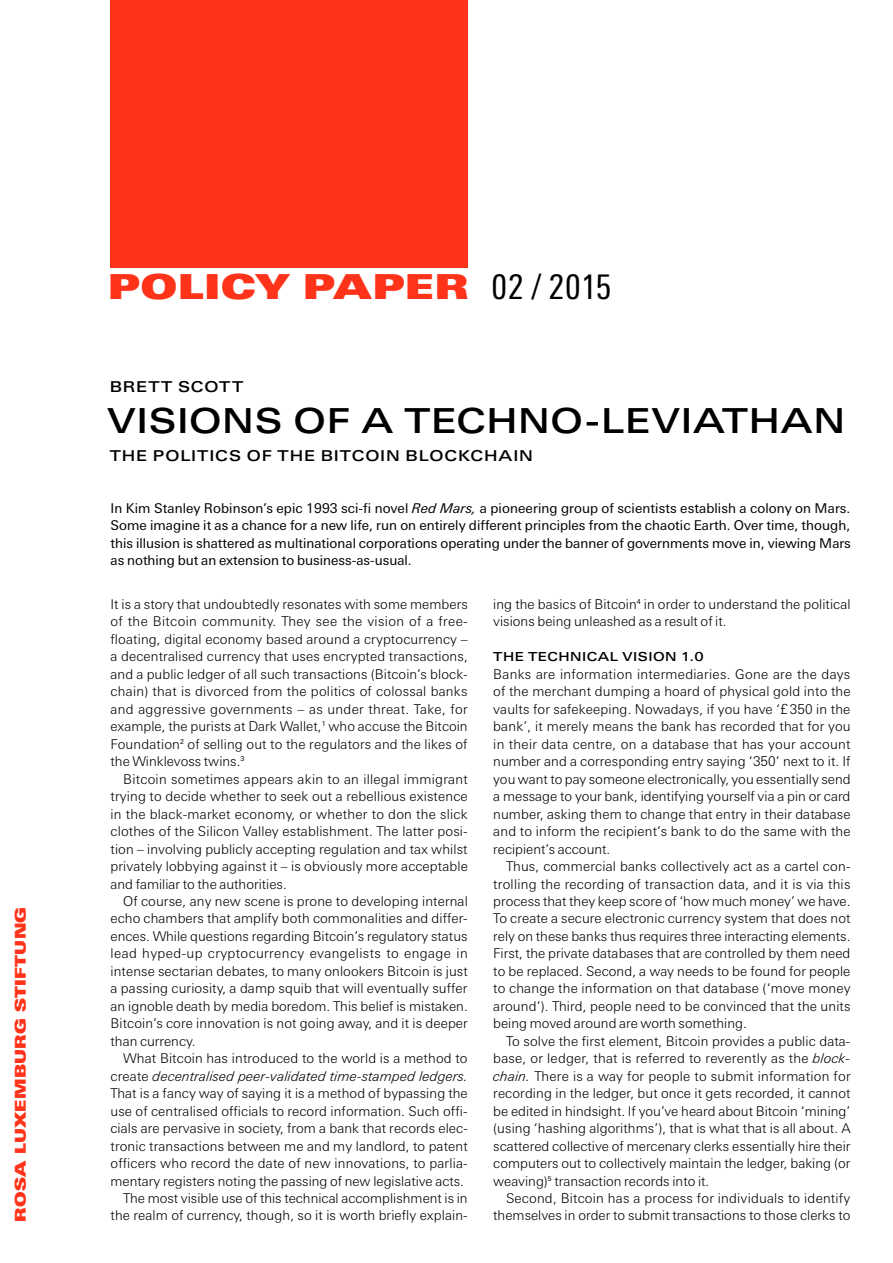
<style>
.page{position:relative;width:893px;height:1263px;background:#fff}
.page>*{position:absolute;margin:0;border:0;box-sizing:border-box;transform-origin:0 0}
.t1{font:500 34.5px "Linotype Univers Extd";letter-spacing:.02em;color:#000}
.t2{font:34.5px "Linotype Univers Extd X Black";letter-spacing:.025em;color:#ff3319}
.t3{font:500 15px "Linotype Univers Extd";letter-spacing:.055em;color:#000}
.t4{font:15px "Linotype Univers Extd X Black";letter-spacing:.015em;color:#ff3319}
.t5{font:300 13.5px/17.4px "Linotype Univers Basic";letter-spacing:.005em;color:#000;text-align:justify}
.t6{font:13.5px/17.4px "Linotype Univers Basic";color:#000;text-align:justify}
.t7{font:500 12.45px "Linotype Univers Extd";letter-spacing:.04em;color:#000}
.s1{font-family:"Linotype Univers";font-stretch:condensed;color:#000}
.s2{font-style:italic}
</style>
<div class="page">
<div style="left:111px;top:0;width:357px;height:268px;background:#ff3319"></div>
<p class="t4" style="left:11px;top:1221px;width:316px;rotate:-90deg">ROSA LUXEMBURG STIFTUNG</p>
<h1 class="t2" style="left:108px;top:266px;width:505px">POLICY PAPER <span class="s1">02 / 2015</span></h1>
<p class="t3" style="left:110px;top:377px;width:135px">BRETT SCOTT</p>
<h1 class="t1" style="left:108px;top:400px;width:739px">VISIONS OF A TECHNO-LEVIATHAN</h1>
<p class="t3" style="left:110px;top:446px;width:425px">THE POLITICS OF THE BITCOIN BLOCKCHAIN</p>
<p class="t6" style="left:111px;top:499px;width:742px">In Kim Stanley Robinson’s epic 1993 sci-fi novel <span class="s2">Red Mars,</span> a pioneering group of scientists establish a colony on Mars.<br>Some imagine it as a chance for a new life, run on entirely different principles from the chaotic Earth. Over time, though, this illusion is shattered as multinational corporations operating under the banner of governments move in, viewing Mars as nothing but an extension to business-as-usual.</p>
<p class="t5" style="left:111px;top:595px;width:359px">It is a story that undoubtedly resonates with some members of the Bitcoin community. They see the vision of a free&shy;floating, digital economy based around a cryptocurrency – a decentralised currency that uses encrypted transactions, and a public ledger of all such transactions (Bitcoin’s block&shy;chain) that is divorced from the politics of colossal banks and aggressive governments – as under threat. Take, for example, the purists at Dark Wallet,<sup>1</sup> who accuse the Bitcoin Foundation<sup>2</sup> of selling out to the regulators and the likes of the Winklevoss twins.<sup>3</sup></p>
<p class="t5" style="left:111px;top:770px;width:359px;text-indent:13px">Bitcoin sometimes appears akin to an illegal immigrant trying to decide whether to seek out a rebellious existence in the black-market economy, or whether to don the slick clothes of the Silicon Valley establishment. The latter posi&shy;tion – involving publicly accepting regulation and tax whilst privately lobbying against it – is obviously more acceptable and familiar to the authorities.</p>
<p class="t5" style="left:111px;top:892px;width:359px;text-indent:13px">Of course, any new scene is prone to developing internal echo chambers that amplify both commonalities and differ&shy;ences. While questions regarding Bitcoin’s regulatory status lead hyped-up cryptocurrency evangelists to engage in intense sectarian debates, to many onlookers Bitcoin is just a passing curiosity, a damp squib that will eventually suffer an ignoble death by media boredom. This belief is mistaken.<br>Bitcoin’s core innovation is not going away, and it is deeper than currency.</p>
<p class="t5" style="left:111px;top:1049px;width:359px;text-align:right">What Bitcoin has introduced to the world is a method to create <span class="s2">decentralised peer-validated time-stamped ledgers.<br></span>That is a fancy way of saying it is a method of bypassing the use of centralised officials to record information. Such offi&shy;cials are pervasive in society, from a bank that records elec&shy;tronic transactions between me and my landlord, to patent officers who record the date of new innovations, to parlia&shy;mentary registers noting the passing of new legislative acts.<br>The most visible use of this technical accomplishment is in the realm of currency, though, so it is worth briefly explain-</p>
<p class="t5" style="left:493px;top:595px;width:359px">ing the basics of Bitcoin<sup>4</sup> in order to understand the political visions being unleashed as a result of it.</p>
<p class="t7" style="left:493px;top:649px;width:212px">THE TECHNICAL VISION 1.0</p>
<p class="t5" style="left:493px;top:665px;width:359px">Banks are information intermediaries. Gone are the days of the merchant dumping a hoard of physical gold into the vaults for safekeeping. Nowadays, if you have ‘£ 350 in the bank’, it merely means the bank has recorded that for you in their data centre, on a database that has your account number and a corresponding entry saying ‘350’ next to it. If you want to pay someone electronically, you essentially send a message to your bank, identifying yourself via a pin or card number, asking them to change that entry in their database and to inform the recipient’s bank to do the same with the recipient’s account.</p>
<p class="t5" style="left:493px;top:857px;width:359px;text-indent:13px">Thus, commercial banks collectively act as a cartel con&shy;trolling the recording of transaction data, and it is via this process that they keep score of ‘how much money’ we have.<br>To create a secure electronic currency system that does not rely on these banks thus requires three interacting elements.<br>First, the private databases that are controlled by them need to be replaced. Second, a way needs to be found for people to change the information on that database (‘move money around’). Third, people need to be convinced that the units being moved around are worth something.</p>
<p class="t5" style="left:493px;top:1032px;width:359px;text-indent:13px">To solve the first element, Bitcoin provides a public data&shy;base, or ledger, that is referred to reverently as the <span class="s2">block&shy;chain.</span> There is a way for people to submit information for recording in the ledger, but once it gets recorded, it cannot be edited in hindsight. If you’ve heard about Bitcoin ‘mining’ (using ‘hashing algorithms’), that is what that is all about. A scattered collective of mercenary clerks essentially hire their computers out to collectively maintain the ledger, baking (or weaving)<sup>5</sup> transaction records into it.</p>
<p class="t5" style="left:493px;top:1189px;width:359px;text-align:right">Second, Bitcoin has a process for individuals to identify themselves in order to submit transactions to those clerks to</p>
</div>
